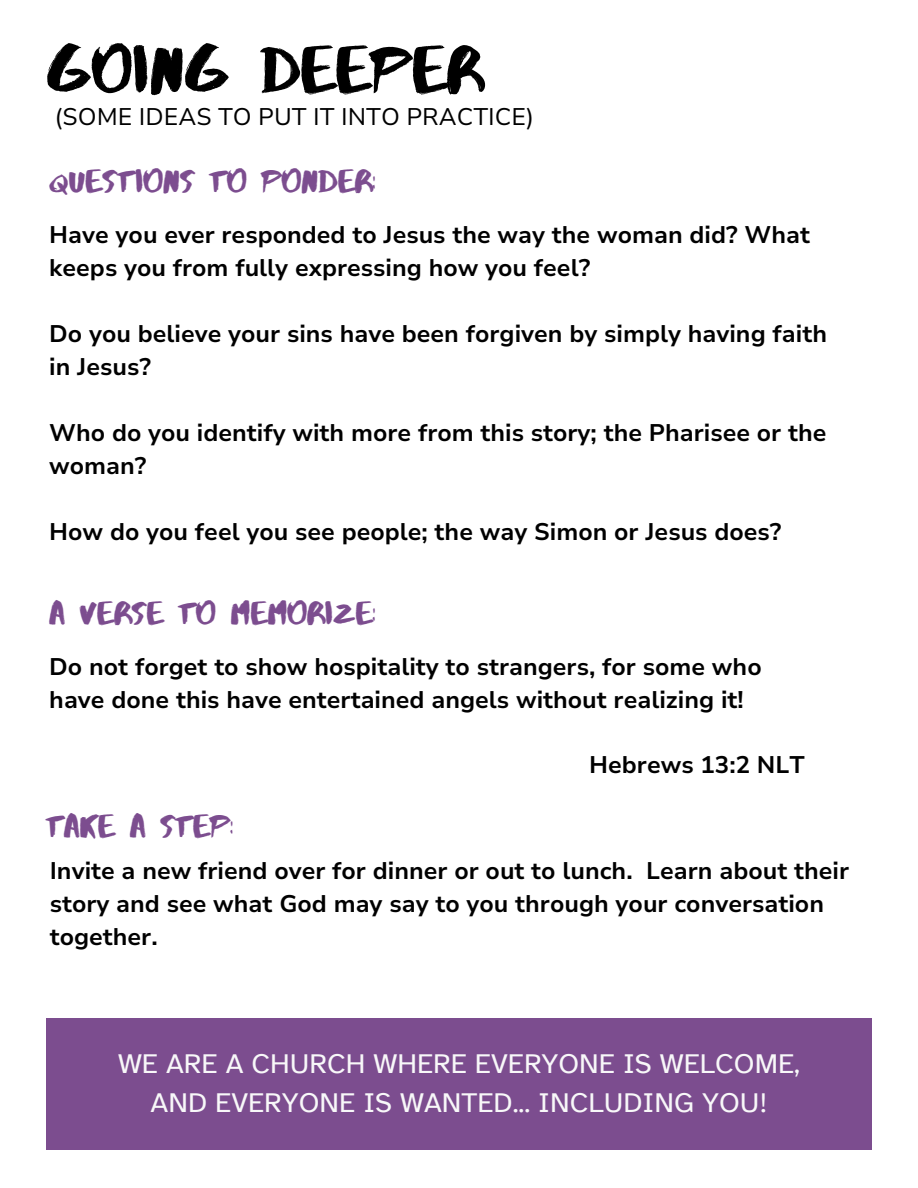
<style>
.page{position:relative;width:918px;height:1188px;background:#fff}
.page>*{position:absolute;margin:0;border:0;box-sizing:border-box;transform-origin:0 0}
.t1{font:67.5px "Abys";color:#000}
.t2{font:33px "Abys";color:#7c4d8f}
.t3{font:28.5px/39.3px "Atkinson Hyperlegible";color:#f8f8f9;text-align:center}
.t4{font:700 24px/33px "Nunito Sans 10 pt";color:#000}
.t5{font:24px "Nunito Sans 10 pt";color:#000}
</style>
<div class="page">
<div style="left:46px;top:1018px;width:826px;height:132px;background:#7c4d8f"></div>
<h1 class="t1" style="left:46px;top:28px;width:438px">GOING DEEPER</h1>
<h4 class="t5" style="left:55px;top:101px;width:481px">(SOME IDEAS TO PUT IT INTO PRACTICE)</h4>
<p class="t2" style="left:49px;top:160px;width:328px">QUESTIONS TO PONDER:</p>
<p class="t4" style="left:49px;top:219px;width:762px">Have you ever responded to Jesus the way the woman did? What keeps you from fully expressing how you feel?</p>
<h2 class="t4" style="left:49px;top:318px;width:779px">Do you believe your sins have been forgiven by simply having faith in Jesus?</h2>
<p class="t4" style="left:49px;top:417px;width:779px">Who do you identify with more from this story; the Pharisee or the woman?</p>
<p class="t4" style="left:49px;top:516px;width:734px">How do you feel you see people; the way Simon or Jesus does?</p>
<h2 class="t2" style="left:49px;top:593px;width:328px">A VERSE TO MEMORIZE:</h2>
<p class="t4" style="left:49px;top:651px;width:714px">Do not forget to show hospitality to strangers, for some who have done this have entertained angels without realizing it!</p>
<p class="t4" style="left:589px;top:749px;width:217px">Hebrews 13:2 NLT</p>
<h2 class="t2" style="left:46px;top:806px;width:189px">TAKE A STEP:</h2>
<p class="t4" style="left:50px;top:854px;width:801px">Invite a new friend over for dinner or out to lunch. Learn about their story and see what God may say to you through your conversation together.</p>
<h3 class="t3" style="left:118px;top:1044px;width:684px">WE ARE A CHURCH WHERE EVERYONE IS WELCOME,<br>AND EVERYONE IS WANTED... INCLUDING YOU!</h3>
</div>
